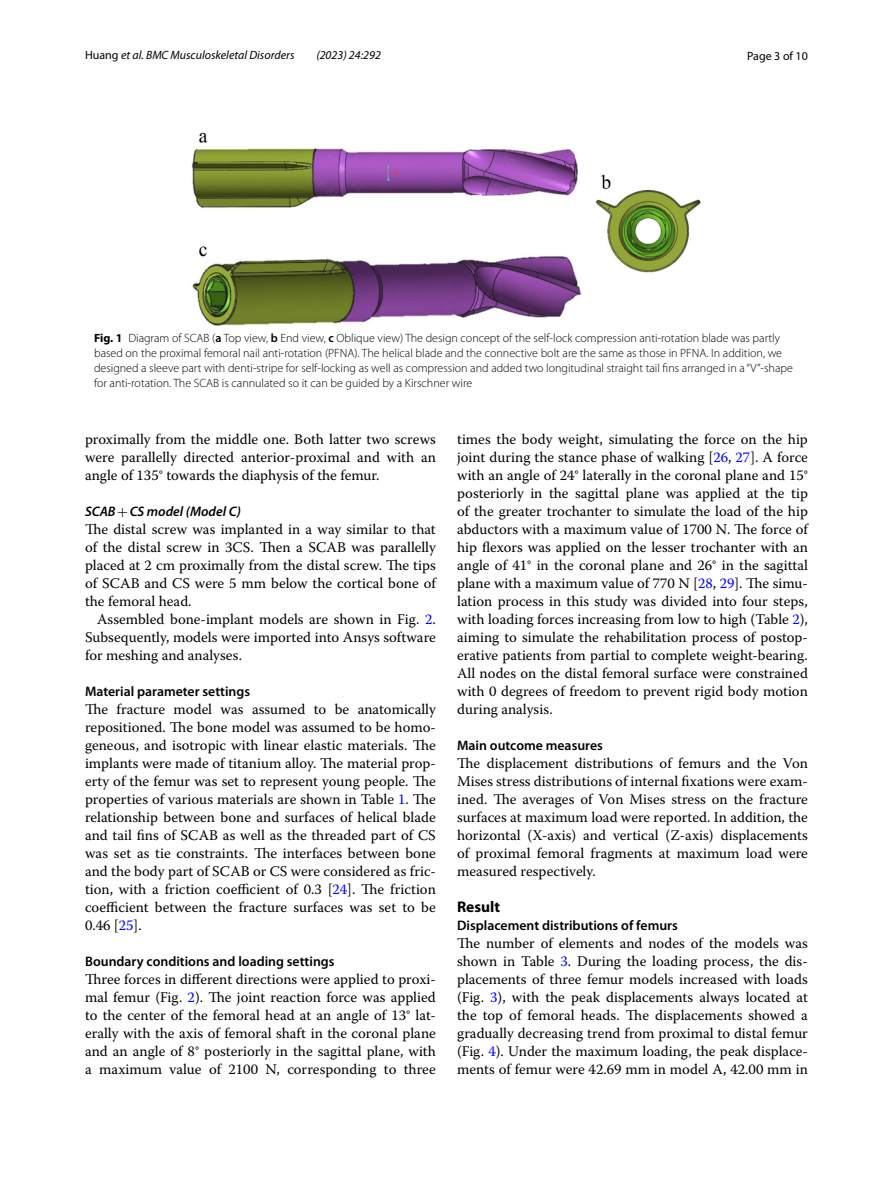
<style>
.page{position:relative;width:893px;height:1187px;background:#fff}
.page>*{position:absolute;margin:0;border:0;box-sizing:border-box;transform-origin:0 0}
.t1{font:700 15.45px "Myriad Pro";color:#000}
.t2{font:14.7px/18px "Warnock Pro";color:#000;text-align:justify}
.t3{font:600 13.8px "Myriad Pro";color:#000}
.t4{font:italic 600 13.8px "Myriad Pro";color:#000}
.t5{font:300 12px/15px "Myriad Pro";color:#000}
.t6{font:italic 12px "Myriad Pro";color:#000}
.t7{font:12px "Myriad Pro";color:#000}
.s1{font-style:normal}
.s2{font-weight:700}
.s3{font-weight:600}
.s4{font-family:"MTSY";font-weight:400;font-style:normal}
.s5{color:#00f}
</style>
<div class="page">
<img style="left:191px;top:133px;width:510px;height:193px">
<p class="t6" style="left:85px;top:48px;width:211px"><span class="s1">Huang</span> et al. BMC Musculoskeletal Disorders</p>
<p class="t6" style="left:316px;top:48px;width:66px">(2023) 24:292</p>
<p class="t7" style="left:747px;top:48px;width:62px">Page 3 of 10</p>
<p class="t5" style="left:94px;top:330px;width:700px"><span class="s2">Fig. 1</span> Diagram of SCAB (<span class="s3">a</span> Top view, <span class="s3">b</span> End view, <span class="s3">c</span> Oblique view) The design concept of the self-lock compression anti-rotation blade was partly based on the proximal femoral nail anti-rotation (PFNA). The helical blade and the connective bolt are the same as those in PFNA. In addition, we designed a sleeve part with denti-stripe for self-locking as well as compression and added two longitudinal straight tail fins arranged in a “V”-shape for anti-rotation. The SCAB is cannulated so it can be guided by a Kirschner wire</p>
<p class="t2" style="left:85px;top:429px;width:352px">proximally from the middle one. Both latter two screws were parallelly directed anterior-proximal and with an angle of 135° towards the diaphysis of the femur.</p>
<p class="t4" style="left:85px;top:502px;width:157px">SCAB<span class="s4">+</span>CS model (Model C)</p>
<p class="t2" style="left:85px;top:519px;width:352px">The distal screw was implanted in a way similar to that of the distal screw in 3CS. Then a SCAB was parallelly placed at 2 cm proximally from the distal screw. The tips of SCAB and CS were 5 mm below the cortical bone of the femoral head.</p>
<p class="t2" style="left:85px;top:609px;width:352px;text-indent:12px">Assembled bone-implant models are shown in Fig. <span class="s5">2</span>.<br>Subsequently, models were imported into Ansys software for meshing and analyses.</p>
<p class="t3" style="left:85px;top:682px;width:167px">Material parameter settings</p>
<p class="t2" style="left:85px;top:699px;width:352px">The fracture model was assumed to be anatomically repositioned. The bone model was assumed to be homo&shy;geneous, and isotropic with linear elastic materials. The implants were made of titanium alloy. The material prop&shy;erty of the femur was set to represent young people. The properties of various materials are shown in Table <span class="s5">1</span>. The relationship between bone and surfaces of helical blade and tail fins of SCAB as well as the threaded part of CS was set as tie constraints. The interfaces between bone and the body part of SCAB or CS were considered as fric&shy;tion, with a friction coefficient of 0.3 [<span class="s5">24</span>]. The friction coefficient between the fracture surfaces was set to be 0.46 [<span class="s5">25</span>].</p>
<p class="t3" style="left:85px;top:952px;width:251px">Boundary conditions and loading settings</p>
<p class="t2" style="left:85px;top:969px;width:352px">Three forces in different directions were applied to proxi&shy;mal femur (Fig. <span class="s5">2</span>). The joint reaction force was applied to the center of the femoral head at an angle of 13° lat&shy;erally with the axis of femoral shaft in the coronal plane and an angle of 8° posteriorly in the sagittal plane, with a maximum value of 2100 N, corresponding to three</p>
<p class="t2" style="left:457px;top:429px;width:352px">times the body weight, simulating the force on the hip joint during the stance phase of walking [<span class="s5">26</span>, <span class="s5">27</span>]. A force with an angle of 24° laterally in the coronal plane and 15° posteriorly in the sagittal plane was applied at the tip of the greater trochanter to simulate the load of the hip abductors with a maximum value of 1700 N. The force of hip flexors was applied on the lesser trochanter with an angle of 41° in the coronal plane and 26° in the sagittal plane with a maximum value of 770 N [<span class="s5">28</span>, <span class="s5">29</span>]. The simu&shy;lation process in this study was divided into four steps, with loading forces increasing from low to high (Table <span class="s5">2</span>), aiming to simulate the rehabilitation process of postop&shy;erative patients from partial to complete weight-bearing.<br>All nodes on the distal femoral surface were constrained with 0 degrees of freedom to prevent rigid body motion during analysis.</p>
<p class="t3" style="left:457px;top:736px;width:147px">Main outcome measures</p>
<p class="t2" style="left:457px;top:753px;width:352px">The displacement distributions of femurs and the Von Mises stress distributions of internal fixations were exam&shy;ined. The averages of Von Mises stress on the fracture surfaces at maximum load were reported. In addition, the horizontal (X-axis) and vertical (Z-axis) displacements of proximal femoral fragments at maximum load were measured respectively.</p>
<p class="t1" style="left:457px;top:896px;width:44px">Result</p>
<p class="t3" style="left:457px;top:916px;width:222px">Displacement distributions of femurs</p>
<p class="t2" style="left:457px;top:933px;width:352px">The number of elements and nodes of the models was shown in Table <span class="s5">3</span>. During the loading process, the dis&shy;placements of three femur models increased with loads (Fig. <span class="s5">3</span>), with the peak displacements always located at the top of femoral heads. The displacements showed a gradually decreasing trend from proximal to distal femur (Fig. <span class="s5">4</span>). Under the maximum loading, the peak displace&shy;ments of femur were 42.69 mm in model A, 42.00 mm in</p>
</div>
